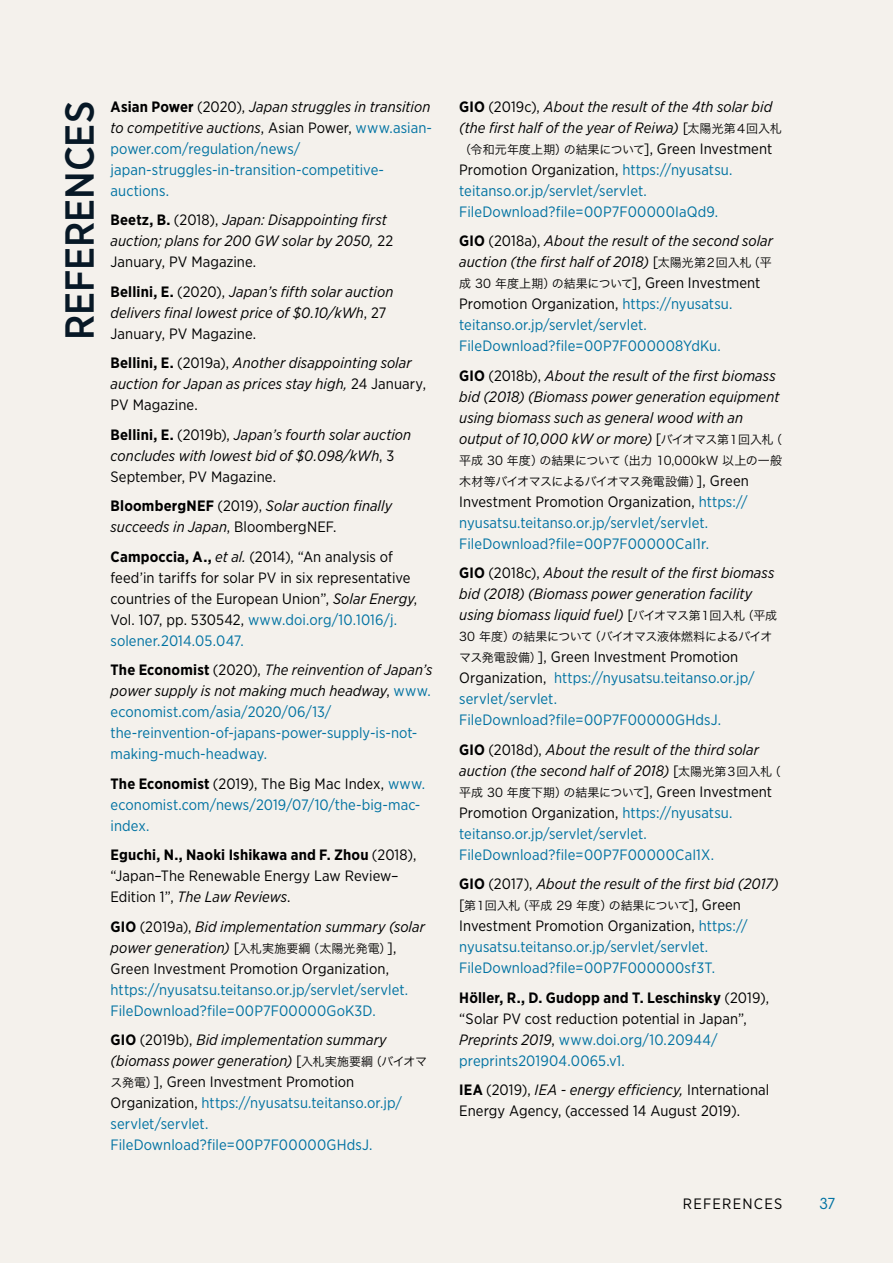
<style>
.page{position:relative;width:893px;height:1263px;background:#f4f1ec}
.page>*{position:absolute;margin:0;border:0;box-sizing:border-box;transform-origin:0 0}
.t1{font:500 40.5px "Gotham Narrow";letter-spacing:-.005em;color:#071826}
.t2{font:15px/21px "Gotham Narrow";letter-spacing:.005em;color:#0072a2}
.t3{font:italic 15px/21px "Gotham Narrow";letter-spacing:.005em;color:#000}
.t4{font:15px/21px "Gotham Narrow";letter-spacing:.005em;color:#000}
.t5{font:15px "Gotham Narrow";letter-spacing:.08em;color:#000}
.t6{font:15px "ITC Avant Garde Std";color:#0072a2}
.t7{font:12px/21px "Hira Kaku Pro N W3";letter-spacing:-.02em;color:#000}
.s1{font-weight:700;color:#000}
.s2{color:#000}
.s3{font-style:italic;color:#000}
.s4{font-weight:700;font-style:normal}
.s5{font-style:normal}
.s6{font-weight:700}
.s7{font-style:italic}
.s8{color:#0072a2}
.s9{font-family:"Hira Kaku Pro N W3";font-size:12px}
.s10{font-family:"Hira Kaku Pro N W3";font-size:12px;color:#000}
.s11{font-family:"Hira Kaku Pro N W3";font-style:normal;font-size:12px}
.s12{font-family:"Gotham Narrow";font-size:15px}
</style>
<div class="page">
<h1 class="t1" style="left:54px;top:340px;width:240px;rotate:-90deg">REFERENCES</h1>
<p class="t2" style="left:111px;top:96px;width:323px"><span class="s1">Asian Power</span> <span class="s2">(2020),</span> <span class="s3">Japan struggles in transition to competitive auctions</span><span class="s2">, Asian Power,</span> www.asian&shy;power.com/regulation/news/ japan-struggles-in-transition-competitive&shy;auctions.</p>
<p class="t3" style="left:111px;top:209px;width:284px"><span class="s4">Beetz, B.</span> <span class="s5">(2018),</span> Japan: Disappointing first auction; plans for 200 GW solar by 2050, <span class="s5">22<br>January, PV Magazine.</span></p>
<p class="t3" style="left:111px;top:281px;width:284px"><span class="s4">Bellini, E.</span> <span class="s5">(2020),</span> Japan’s fifth solar auction delivers final lowest price of $0.10/kWh<span class="s5">, 27<br>January, PV Magazine.</span></p>
<p class="t3" style="left:111px;top:352px;width:317px"><span class="s4">Bellini, E.</span> <span class="s5">(2019a),</span> Another disappointing solar auction for Japan as prices stay high, <span class="s5">24 January,<br>PV Magazine.</span></p>
<p class="t3" style="left:111px;top:424px;width:302px"><span class="s4">Bellini, E.</span> <span class="s5">(2019b),</span> Japan’s fourth solar auction concludes with lowest bid of $0.098/kWh<span class="s5">, 3<br>September, PV Magazine.</span></p>
<p class="t3" style="left:111px;top:495px;width:283px"><span class="s4">BloombergNEF</span> <span class="s5">(2019),</span> Solar auction finally succeeds in Japan<span class="s5">, BloombergNEF.</span></p>
<p class="t4" style="left:111px;top:546px;width:308px"><span class="s6">Campoccia, A.,</span> <span class="s7">et al.</span> (2014), “An analysis of feed’in tariffs for solar PV in six representative countries of the European Union”, <span class="s7">Solar Energy</span>, Vol. 107, pp. 530542, <span class="s8">www.doi.org/10.1016/j. solener.2014.05.047.</span></p>
<p class="t2" style="left:111px;top:659px;width:323px"><span class="s1">The Economist</span> <span class="s2">(2020),</span> <span class="s3">The reinvention of Japan’s power supply is not making much headway</span><span class="s2">,</span> www. economist.com/asia/2020/06/13/ the-reinvention-of-japans-power-supply-is-not&shy;making-much-headway.</p>
<p class="t2" style="left:111px;top:773px;width:316px"><span class="s1">The Economist</span> <span class="s2">(2019), The Big Mac Index,</span> www. economist.com/news/2019/07/10/the-big-mac&shy;index.</p>
<p class="t4" style="left:111px;top:844px;width:307px"><span class="s6">Eguchi, N., Naoki Ishikawa and F. Zhou</span> (2018), “Japan–The Renewable Energy Law Review–<br>Edition 1”, <span class="s7">The Law Reviews</span>.</p>
<p class="t4" style="left:111px;top:916px;width:316px"><span class="s6">GIO</span> (2019a), <span class="s7">Bid implementation summary (solar power generation)</span> [<span class="s9">入札実施要綱（太陽光発電）</span>],<br>Green Investment Promotion Organization,</p>
<p class="t2" style="left:111px;top:979px;width:299px">https://nyusatsu.teitanso.or.jp/servlet/servlet.<br>FileDownload?file=00P7F00000GoK3D.</p>
<p class="t2" style="left:111px;top:1029px;width:318px"><span class="s1">GIO</span> <span class="s2">(2019b),</span> <span class="s3">Bid implementation summary (biomass power generation)</span> <span class="s2">[</span><span class="s10">入札実施要綱（バイオマス発電）</span><span class="s2">], Green Investment Promotion Organization,</span> https://nyusatsu.teitanso.or.jp/ servlet/servlet.<br>FileDownload?file=00P7F00000GHdsJ.</p>
<p class="t2" style="left:459px;top:96px;width:324px"><span class="s1">GIO</span> <span class="s2">(2019c),</span> <span class="s3">About the result of the 4th solar bid (the first half of the year of Reiwa)</span> <span class="s2">[</span><span class="s10">太陽光第４回入札（令和元年度上期）の結果について</span><span class="s2">], Green Investment Promotion Organization,</span> https://nyusatsu. teitanso.or.jp/servlet/servlet.<br>FileDownload?file=00P7F00000IaQd9.</p>
<p class="t2" style="left:459px;top:230px;width:315px"><span class="s1">GIO</span> <span class="s2">(2018a),</span> <span class="s3">About the result of the second solar auction (the first half of 2018)</span> <span class="s2">[</span><span class="s10">太陽光第２回入札（平成 30 年度上期）の結果について</span><span class="s2">], Green Investment Promotion Organization,</span> https://nyusatsu. teitanso.or.jp/servlet/servlet.<br>FileDownload?file=00P7F000008YdKu.</p>
<p class="t3" style="left:459px;top:365px;width:324px"><span class="s4">GIO</span> <span class="s5">(2018b),</span> About the result of the first biomass bid (2018) (Biomass power generation equipment using biomass such as general wood with an output of 10,000 kW or more) <span class="s5">[</span><span class="s11">バイオマス第１回入札（</span></p>
<p class="t7" style="left:459px;top:449px;width:324px">平成 30 年度）の結果について（出力 10,000kW 以上の一般木材等バイオマスによるバイオマス発電設備）<span class="s12">], Green</span></p>
<p class="t2" style="left:459px;top:491px;width:290px"><span class="s2">Investment Promotion Organization,</span> https:// nyusatsu.teitanso.or.jp/servlet/servlet.<br>FileDownload?file=00P7F00000CaI1r.</p>
<p class="t3" style="left:459px;top:562px;width:320px"><span class="s4">GIO</span> <span class="s5">(2018c),</span> About the result of the first biomass bid (2018) (Biomass power generation facility using biomass liquid fuel) <span class="s5">[</span><span class="s11">バイオマス第１回入札（平成</span></p>
<p class="t7" style="left:459px;top:625px;width:315px">30 年度）の結果について（バイオマス液体燃料によるバイオ</p>
<p class="t2" style="left:459px;top:646px;width:297px"><span class="s10">マス発電設備）</span><span class="s2">], Green Investment Promotion Organization,</span> https://nyusatsu.teitanso.or.jp/ servlet/servlet.<br>FileDownload?file=00P7F00000GHdsJ.</p>
<p class="t2" style="left:459px;top:739px;width:323px"><span class="s1">GIO</span> <span class="s2">(2018d),</span> <span class="s3">About the result of the third solar auction (the second half of 2018)</span> <span class="s2">[</span><span class="s10">太陽光第３回入札（平成 30 年度下期）の結果について</span><span class="s2">], Green Investment Promotion Organization,</span> https://nyusatsu. teitanso.or.jp/servlet/servlet.<br>FileDownload?file=00P7F00000CaI1X.</p>
<p class="t3" style="left:459px;top:873px;width:321px"><span class="s4">GIO</span> <span class="s5">(2017),</span> About the result of the first bid (2017)</p>
<p class="t7" style="left:459px;top:894px;width:283px"><span class="s12">[</span>第１回入札（平成 29 年度）の結果について<span class="s12">], Green</span></p>
<p class="t2" style="left:459px;top:915px;width:290px"><span class="s2">Investment Promotion Organization,</span> https:// nyusatsu.teitanso.or.jp/servlet/servlet.<br>FileDownload?file=00P7F000000sf3T.</p>
<p class="t4" style="left:459px;top:987px;width:311px"><span class="s6">Höller, R., D. Gudopp and T. Leschinsky</span> (2019), “Solar PV cost reduction potential in Japan”, <span class="s7">Preprints 2019</span>, <span class="s8">www.doi.org/10.20944/ preprints201904.0065.v1.</span></p>
<p class="t4" style="left:459px;top:1079px;width:311px"><span class="s6">IEA</span> (2019), <span class="s7">IEA - energy efficiency,</span> International<br>Energy Agency, (accessed 14 August 2019).</p>
<p class="t5" style="left:683px;top:1194px;width:101px">REFERENCES</p>
<p class="t6" style="left:819px;top:1194px;width:18px">37</p>
</div>
